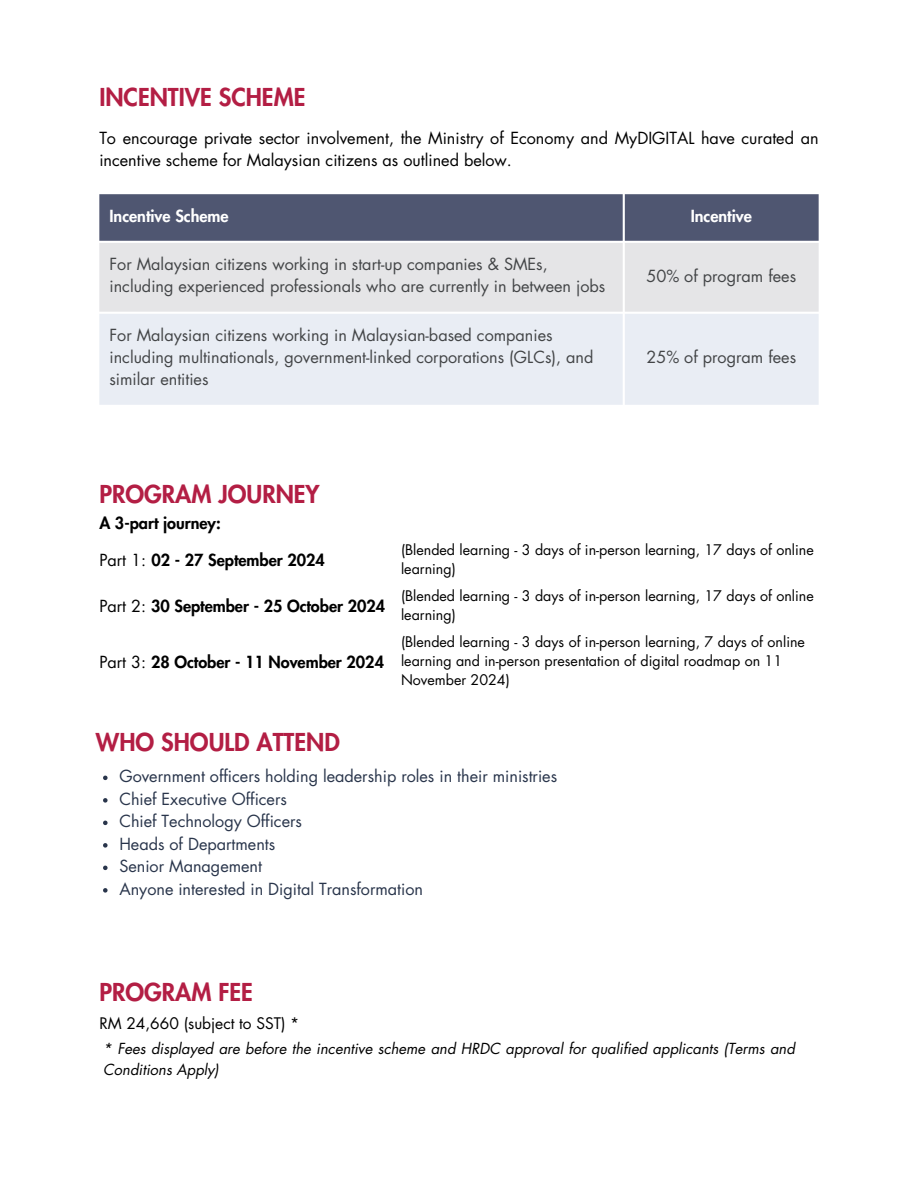
<style>
.page{position:relative;width:918px;height:1188px;background:#fff}
.page>*{position:absolute;margin:0;border:0;box-sizing:border-box;transform-origin:0 0}
.t1{font:800 24px "Futura Std";color:#b31e44}
.t2{font:16.2px/22.2px "Futura Std";color:#434547}
.t3{font:16.2px/22.5px "Futura Std";color:#29354b}
.t4{font:16.2px/22.2px "Futura Std";color:#000}
.t5{font:800 16.2px "Futura Std";color:#000}
.t6{font:800 16.2px "Futura Std";color:#fff}
.t7{font:15.45px "Futura Std";color:#000}
.t8{font:italic 14.85px/20.2px "Futura Std";color:#000}
.t9{font:14.25px/19.2px "Futura Std";color:#000}
.s1{font-weight:400}
</style>
<div class="page">
<div style="left:99px;top:194px;width:720px;height:47px;background:#4f5671"></div>
<div style="left:99px;top:243px;width:720px;height:69px;background:#e5e5e7"></div>
<div style="left:99px;top:314px;width:720px;height:91px;background:#e9edf4"></div>
<svg style="left:103px;top:776px;width:5px;height:4px"></svg>
<svg style="left:103px;top:798px;width:5px;height:5px"></svg>
<svg style="left:103px;top:821px;width:5px;height:4px"></svg>
<svg style="left:103px;top:843px;width:5px;height:5px"></svg>
<svg style="left:103px;top:866px;width:5px;height:4px"></svg>
<svg style="left:103px;top:888px;width:5px;height:5px"></svg>
<h1 class="t1" style="left:99px;top:86px;width:208px">INCENTIVE SCHEME</h1>
<p class="t4" style="left:99px;top:128px;width:721px">To encourage private sector involvement, the Ministry of Economy and MyDIGITAL have curated an incentive scheme for Malaysian citizens as outlined below.</p>
<p class="t6" style="left:109px;top:209px;width:121px">Incentive Scheme</p>
<p class="t6" style="left:691px;top:209px;width:63px">Incentive</p>
<p class="t2" style="left:109px;top:254px;width:497px">For Malaysian citizens working in start-up companies &amp; SMEs, including experienced professionals who are currently in between jobs</p>
<p class="t2" style="left:646px;top:265px;width:151px">50% of program fees</p>
<p class="t2" style="left:109px;top:324px;width:485px">For Malaysian citizens working in Malaysian-based companies including multinationals, government-linked corporations (GLCs), and similar entities</p>
<p class="t2" style="left:646px;top:347px;width:151px">25% of program fees</p>
<h1 class="t1" style="left:99px;top:483px;width:222px">PROGRAM JOURNEY</h1>
<p class="t5" style="left:99px;top:516px;width:123px">A 3-part journey:</p>
<p class="t5" style="left:99px;top:553px;width:227px"><span class="s1">Part 1:</span> 02 - 27 September 2024</p>
<p class="t5" style="left:99px;top:599px;width:287px"><span class="s1">Part 2:</span> 30 September - 25 October 2024</p>
<p class="t5" style="left:99px;top:654px;width:286px"><span class="s1">Part 3:</span> 28 October - 11 November 2024</p>
<h1 class="t1" style="left:96px;top:731px;width:245px">WHO SHOULD ATTEND</h1>
<p class="t9" style="left:401px;top:541px;width:414px">(Blended learning - 3 days of in-person learning, 17 days of online learning)</p>
<p class="t9" style="left:401px;top:587px;width:414px">(Blended learning - 3 days of in-person learning, 17 days of online learning)</p>
<p class="t9" style="left:401px;top:633px;width:405px">(Blended learning - 3 days of in-person learning, 7 days of online learning and in-person presentation of digital roadmap on 11<br>November 2024)</p>
<p class="t3" style="left:119px;top:766px;width:439px">Government officers holding leadership roles in their ministries Chief Executive Officers<br>Chief Technology Officers<br>Heads of Departments<br>Senior Management<br>Anyone interested in Digital Transformation</p>
<h1 class="t1" style="left:99px;top:982px;width:155px">PROGRAM FEE</h1>
<p class="t7" style="left:99px;top:1016px;width:202px">RM 24,660 (subject to SST) *</p>
<p class="t8" style="left:103px;top:1039px;width:693px">* Fees displayed are before the incentive scheme and HRDC approval for qualified applicants (Terms and<br>Conditions Apply)</p>
</div>
